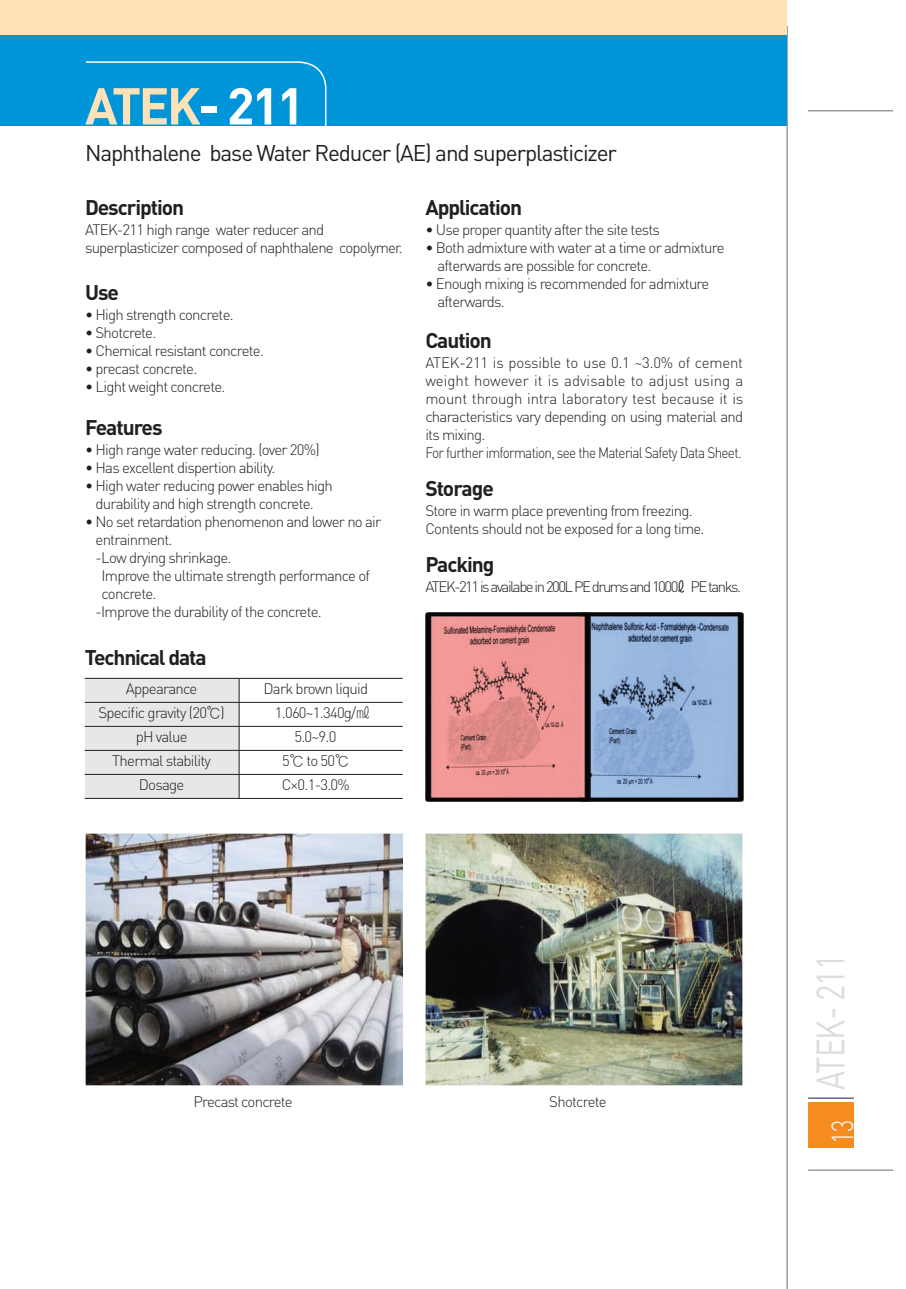
<style>
.page{position:relative;width:906px;height:1289px;background:#fff}
.page>*{position:absolute;margin:0;border:0;box-sizing:border-box;transform-origin:0 0}
.t1{font:700 51px "DIN Pro";letter-spacing:-.05em;color:#fee2b7}
.t2{font:39px "DIN Pro";letter-spacing:-.03em;color:#dcdddf;scale:.8 1}
.t3{font:300 30px "DIN Pro";color:#fff;scale:.8 1}
.t4{font:22.5px "DIN Pro";letter-spacing:-.05em;color:#231f20}
.t5{font:700 21px "DIN Pro";letter-spacing:-.05em;color:#231f20}
.t6{font:300 15px/18px "DIN Pro";letter-spacing:-.05em;color:#231f20}
.t7{font:300 15px "DIN Pro";letter-spacing:-.1em;color:#231f20}
.s1{color:#fff}
.s2{font-family:"YDIYGO110";font-weight:400}
.s3{font-family:"YDIYGO120";font-weight:400}
</style>
<div class="page">
<hr style="left:787px;top:26px;width:1px;height:1262px;background:#6c6d70">
<hr style="left:808px;top:1169px;width:85px;height:1px;background:#6c6d70">
<hr style="left:808px;top:111px;width:85px;height:1px;background:#6c6d70">
<div style="left:808px;top:1102px;width:45px;height:45px;background:#f68b1f"></div>
<hr style="left:808px;top:1097px;width:46px;height:1px;background:#231f20">
<div style="left:0;top:34px;width:787px;height:92px;background:#0095d9"></div>
<div style="left:0;top:0;width:787px;height:34px;background:#fee2b7"></div>
<div style="left:85px;top:678px;width:154px;height:120px;background:#e6e7e9"></div>
<hr style="left:85px;top:678px;width:318px;height:1px;background:#231f20">
<hr style="left:239px;top:678px;width:1px;height:120px;background:#231f20">
<hr style="left:85px;top:702px;width:318px;height:1px;background:#231f20">
<hr style="left:85px;top:726px;width:318px;height:1px;background:#231f20">
<hr style="left:85px;top:750px;width:318px;height:1px;background:#231f20">
<hr style="left:85px;top:774px;width:318px;height:1px;background:#231f20">
<hr style="left:85px;top:798px;width:318px;height:1px;background:#231f20">
<svg style="left:86px;top:61px;width:241px;height:65px"></svg>
<img style="left:425px;top:612px;width:318px;height:189px">
<img style="left:85px;top:833px;width:318px;height:252px">
<img style="left:425px;top:833px;width:318px;height:252px">
<h1 class="t1" style="left:85px;top:71px;width:221px">ATEK<span class="s1">- 211</span></h1>
<h3 class="t4" style="left:85px;top:138px;width:533px">Naphthalene base Water Reducer (AE) and superplasticizer</h3>
<h3 class="t5" style="left:85px;top:193px;width:101px">Description</h3>
<p class="t6" style="left:85px;top:220px;width:319px">ATEK-211 high range water reducer and superplasticizer composed of naphthalene copolymer.</p>
<h3 class="t5" style="left:85px;top:278px;width:35px">Use</h3>
<p class="t6" style="left:85px;top:305px;width:150px">• High strength concrete.</p>
<p class="t6" style="left:85px;top:323px;width:73px">• Shotcrete.</p>
<p class="t6" style="left:85px;top:341px;width:180px">• Chemical resistant concrete.</p>
<p class="t6" style="left:85px;top:359px;width:114px">• precast concrete.</p>
<p class="t6" style="left:85px;top:377px;width:142px">• Light weight concrete.</p>
<h3 class="t5" style="left:85px;top:413px;width:79px">Features</h3>
<p class="t6" style="left:85px;top:440px;width:236px">• High range water reducing. (over 20%)</p>
<p class="t6" style="left:85px;top:458px;width:192px">• Has excellent dispertion ability.</p>
<p class="t6" style="left:85px;top:476px;width:249px;text-align:center">• High water reducing power enables high durability and high strength concrete.</p>
<p class="t6" style="left:85px;top:512px;width:298px">• No set retardation phenomenon and lower no air</p>
<p class="t6" style="left:96px;top:530px;width:78px">entrainment.</p>
<p class="t6" style="left:96px;top:548px;width:137px">-Low drying shrinkage.</p>
<p class="t6" style="left:102px;top:566px;width:270px">Improve the ultimate strength performance of</p>
<p class="t6" style="left:102px;top:584px;width:56px">concrete.</p>
<p class="t6" style="left:96px;top:602px;width:228px">-Improve the durability of the concrete.</p>
<h3 class="t5" style="left:85px;top:642px;width:123px">Technical data</h3>
<p class="t6" style="left:126px;top:679px;width:73px">Appearance</p>
<p class="t6" style="left:263px;top:679px;width:106px">Dark brown liquid</p>
<p class="t6" style="left:98px;top:703px;width:128px">Specific gravity (20<span class="s2">℃</span>)</p>
<p class="t6" style="left:275px;top:703px;width:97px">1.060~1.340g/<span class="s2">㎖</span></p>
<p class="t6" style="left:136px;top:727px;width:53px">pH value</p>
<p class="t6" style="left:294px;top:727px;width:43px">5.0~9.0</p>
<p class="t6" style="left:112px;top:751px;width:100px">Thermal stability</p>
<p class="t6" style="left:282px;top:751px;width:69px">5<span class="s2">℃</span> to 50<span class="s2">℃</span></p>
<p class="t6" style="left:139px;top:775px;width:47px">Dosage</p>
<p class="t6" style="left:282px;top:775px;width:70px">C×0.1-3.0%</p>
<h3 class="t5" style="left:425px;top:193px;width:98px">Application</h3>
<p class="t6" style="left:425px;top:220px;width:236px">• Use proper quantity after the site tests</p>
<p class="t6" style="left:437px;top:238px;width:289px;text-indent:-12px">• Both admixture with water at a time or admixture afterwards are possible for concrete.</p>
<p class="t6" style="left:437px;top:274px;width:273px;text-indent:-12px">• Enough mixing is recommended for admixture afterwards.</p>
<h3 class="t5" style="left:425px;top:326px;width:68px">Caution</h3>
<p class="t6" style="left:425px;top:353px;width:319px">ATEK-211 is possible to use 0.1 ~3.0% of cement weight however it is advisable to adjust using a mount through intra laboratory test because it is characteristics vary depending on using material and its mixing.<br>For further imformation, see the Material Safety Data Sheet.</p>
<h3 class="t5" style="left:425px;top:474px;width:70px">Storage</h3>
<p class="t6" style="left:425px;top:501px;width:281px">Store in warm place preventing from freezing.<br>Contents should not be exposed for a long time.</p>
<h3 class="t5" style="left:425px;top:550px;width:71px">Packing</h3>
<p class="t7" style="left:425px;top:576px;width:317px">ATEK-211 is availabe in 200L PE drums and 1000<span class="s3">ℓ</span> PE tanks.</p>
<p class="t6" style="left:193px;top:1092px;width:101px">Precast concrete</p>
<p class="t6" style="left:549px;top:1092px;width:59px">Shotcrete</p>
<h2 class="t2" style="left:804px;top:1089px;width:171px;rotate:-90deg">ATEK- 211</h2>
<h3 class="t3" style="left:822px;top:1143px;width:32px;rotate:-90deg">13</h3>
</div>
